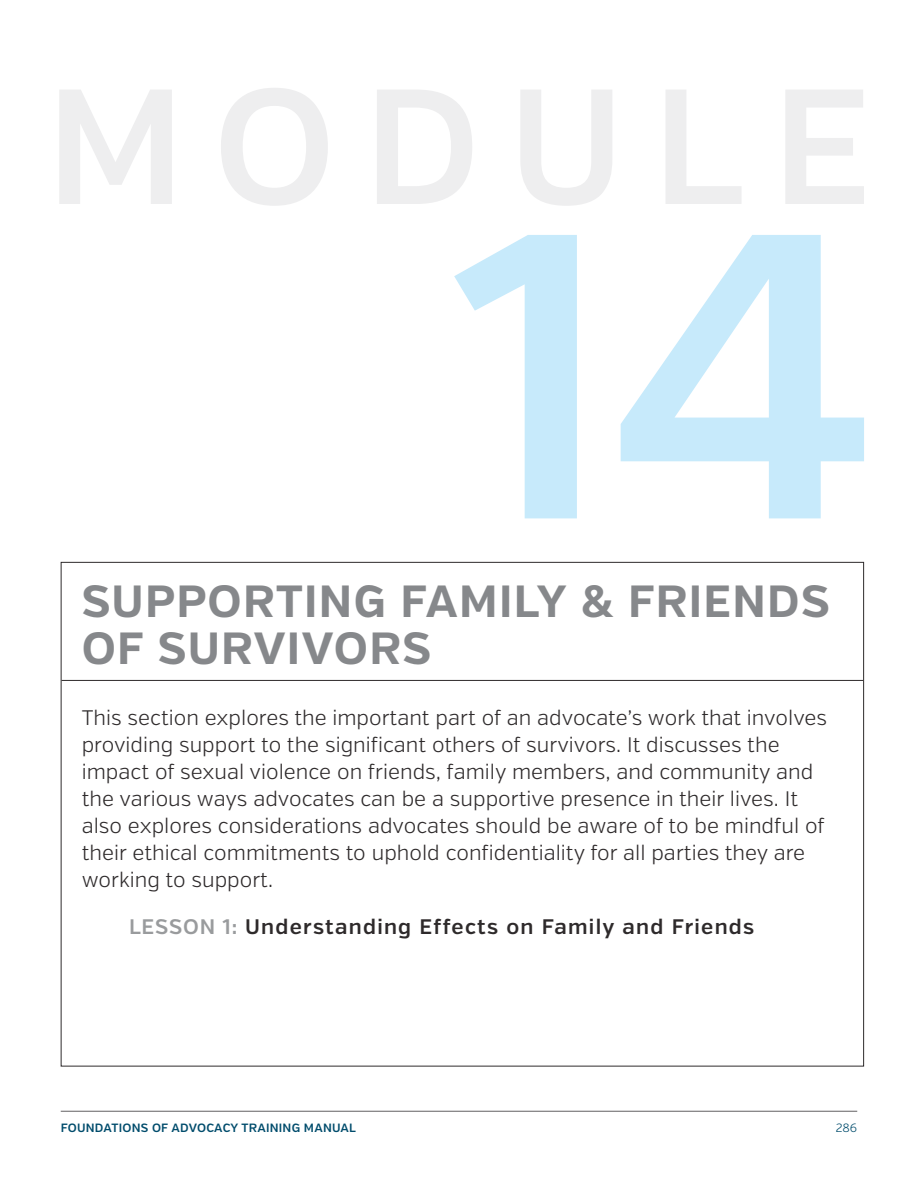
<style>
.page{position:relative;width:918px;height:1188px;background:#fff}
.page>*{position:absolute;margin:0;border:0;box-sizing:border-box;transform-origin:0 0}
.t1{font:700 45px/46.5px "Verb";letter-spacing:.03em;color:#808285}
.t2{font:300 21px/27px "Verb";color:#231f20}
.t3{font:600 21px "Verb";letter-spacing:.06em;color:#231f20}
.t4{font:600 12px "Verb";letter-spacing:.02em;color:#004c6c}
.t5{font:300 12px "Verb";color:#004c6c}
.s1{color:#949698}
</style>
<div class="page">
<hr style="left:61px;top:1111px;width:796px;height:1px;background:#737273">
<svg style="left:59px;top:88px;width:805px;height:118px"></svg>
<hr style="left:62px;top:680px;width:801px;height:1px;background:#231f20">
<svg style="left:454px;top:235px;width:410px;height:283px"></svg>
<h1 class="t1" style="left:82px;top:579px;width:749px">SUPPORTING FAMILY &amp; FRIENDS<br>OF SURVIVORS</h1>
<p class="t2" style="left:82px;top:704px;width:747px">This section explores the important part of an advocate’s work that involves providing support to the significant others of survivors. It discusses the impact of sexual violence on friends, family members, and community and the various ways advocates can be a supportive presence in their lives. It also explores considerations advocates should be aware of to be mindful of their ethical commitments to uphold confidentiality for all parties they are working to support.</p>
<p class="t3" style="left:129px;top:914px;width:627px"><span class="s1">LESSON 1:</span> Understanding Effects on Family and Friends</p>
<p class="t4" style="left:61px;top:1121px;width:297px">FOUNDATIONS OF ADVOCACY TRAINING MANUAL</p>
<p class="t5" style="left:836px;top:1121px;width:23px">286</p>
</div>
